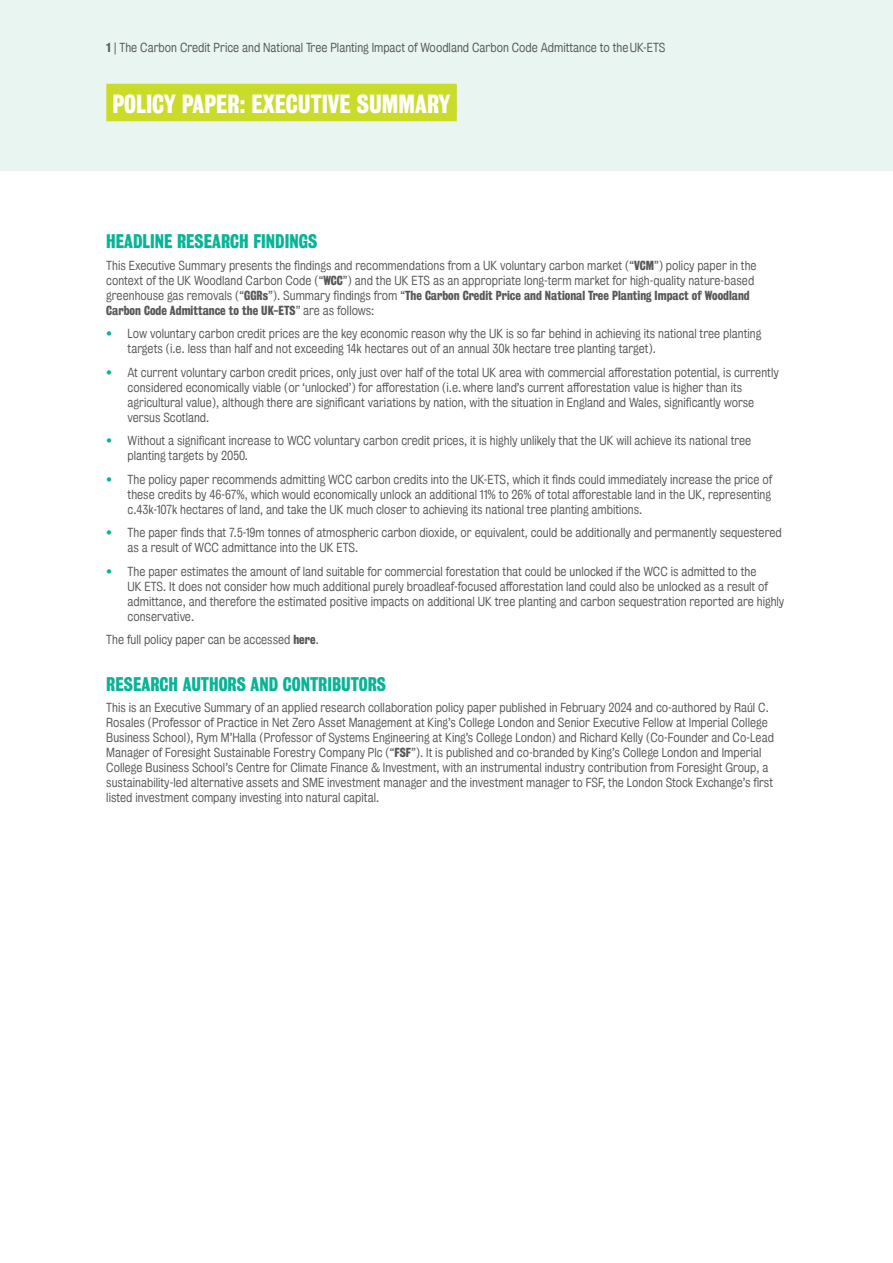
<style>
.page{position:relative;width:893px;height:1263px;background:#fff}
.page>*{position:absolute;margin:0;border:0;box-sizing:border-box;transform-origin:0 0}
.t1{font:24px "Kings Bureau Grot Three Seven";color:#fff}
.t2{font:18px "Kings Bureau Grot Three Seven";color:#08b396}
.t3{font:12px/15px "Kings Bureau Grot Five One";color:#57585a}
.t4{font:12px/15px "Kings Bureau Grot Three Seven";color:#57585a}
.s1{font-family:"Kings Bureau Grot Three Seven"}
.s2{color:#cadb2a}
.s3{font-family:"Kings Bureau Grot Five One"}
.s4{color:#08b396}
</style>
<div class="page">
<div style="left:0;top:0;width:893px;height:170px;background:#e8f5f1"></div>
<div style="left:106px;top:84px;width:351px;height:37px;background:#cadb2a"></div>
<p class="t3" style="left:106px;top:40px;width:561px"><span class="s1">1</span> | The Carbon Credit Price and National Tree Planting Impact of Woodland Carbon Code Admittance to the UK-ETS</p>
<h1 class="t1" style="left:112px;top:90px;width:346px">POLICY PAPER: EXECUTIVE SUMMARY<span class="s2">I</span></h1>
<h2 class="t2" style="left:106px;top:231px;width:212px">HEADLINE RESEARCH FINDINGS</h2>
<p class="t3" style="left:106px;top:258px;width:652px">This Executive Summary presents the findings and recommendations from a UK voluntary carbon market (“<span class="s1">VCM</span>”) policy paper in the context of the UK Woodland Carbon Code (“<span class="s1">WCC</span>”) and the UK ETS as an appropriate long-term market for high-quality nature-based</p>
<p class="t4" style="left:106px;top:288px;width:645px"><span class="s3">greenhouse gas removals (“</span>GGRs<span class="s3">”). Summary findings from “</span>The Carbon Credit Price and National Tree Planting Impact of Woodland<br>Carbon Code Admittance to the UK-ETS<span class="s3">” are as follows:</span></p>
<p class="t3" style="left:128px;top:326px;width:635px;text-indent:-21px"><span class="s4">•</span> Low voluntary carbon credit prices are the key economic reason why the UK is so far behind in achieving its national tree planting targets (i.e. less than half and not exceeding 14k hectares out of an annual 30k hectare tree planting target).</p>
<p class="t3" style="left:128px;top:365px;width:653px;text-indent:-21px"><span class="s4">•</span> At current voluntary carbon credit prices, only just over half of the total UK area with commercial afforestation potential, is currently considered economically viable (or ‘unlocked’) for afforestation (i.e. where land’s current afforestation value is higher than its agricultural value), although there are significant variations by nation, with the situation in England and Wales, significantly worse versus Scotland.</p>
<p class="t3" style="left:128px;top:433px;width:625px;text-indent:-21px"><span class="s4">•</span> Without a significant increase to WCC voluntary carbon credit prices, it is highly unlikely that the UK will achieve its national tree planting targets by 2050.</p>
<p class="t3" style="left:128px;top:472px;width:646px;text-align:justify;text-indent:-21px"><span class="s4">•</span> The policy paper recommends admitting WCC carbon credits into the UK-ETS, which it finds could immediately increase the price of these credits by 46-67%, which would economically unlock an additional 11% to 26% of total afforestable land in the UK, representing c.43k-107k hectares of land, and take the UK much closer to achieving its national tree planting ambitions.</p>
<p class="t3" style="left:128px;top:525px;width:656px;text-indent:-21px"><span class="s4">•</span> The paper finds that 7.5-19m tonnes of atmospheric carbon dioxide, or equivalent, could be additionally and permanently sequestered as a result of WCC admittance into the UK ETS.</p>
<p class="t3" style="left:128px;top:564px;width:658px;text-indent:-21px"><span class="s4">•</span> The paper estimates the amount of land suitable for commercial forestation that could be unlocked if the WCC is admitted to the<br>UK ETS. It does not consider how much additional purely broadleaf-focused afforestation land could also be unlocked as a result of admittance, and therefore the estimated positive impacts on additional UK tree planting and carbon sequestration reported are highly conservative.</p>
<p class="t3" style="left:106px;top:632px;width:214px">The full policy paper can be accessed <span class="s1">here</span>.</p>
<h2 class="t2" style="left:106px;top:673px;width:281px">RESEARCH AUTHORS AND CONTRIBUTORS</h2>
<p class="t3" style="left:106px;top:700px;width:669px">This is an Executive Summary of an applied research collaboration policy paper published in February 2024 and co-authored by Raúl C.<br>Rosales (Professor of Practice in Net Zero Asset Management at King’s College London and Senior Executive Fellow at Imperial College Business School), Rym M’Halla (Professor of Systems Engineering at King’s College London) and Richard Kelly (Co-Founder and Co-Lead Manager of Foresight Sustainable Forestry Company Plc (“<span class="s1">FSF</span>”). It is published and co‑branded by King’s College London and Imperial College Business School’s Centre for Climate Finance &amp; Investment, with an instrumental industry contribution from Foresight Group, a sustainability-led alternative assets and SME investment manager and the investment manager to FSF, the London Stock Exchange’s first listed investment company investing into natural capital.</p>
</div>
